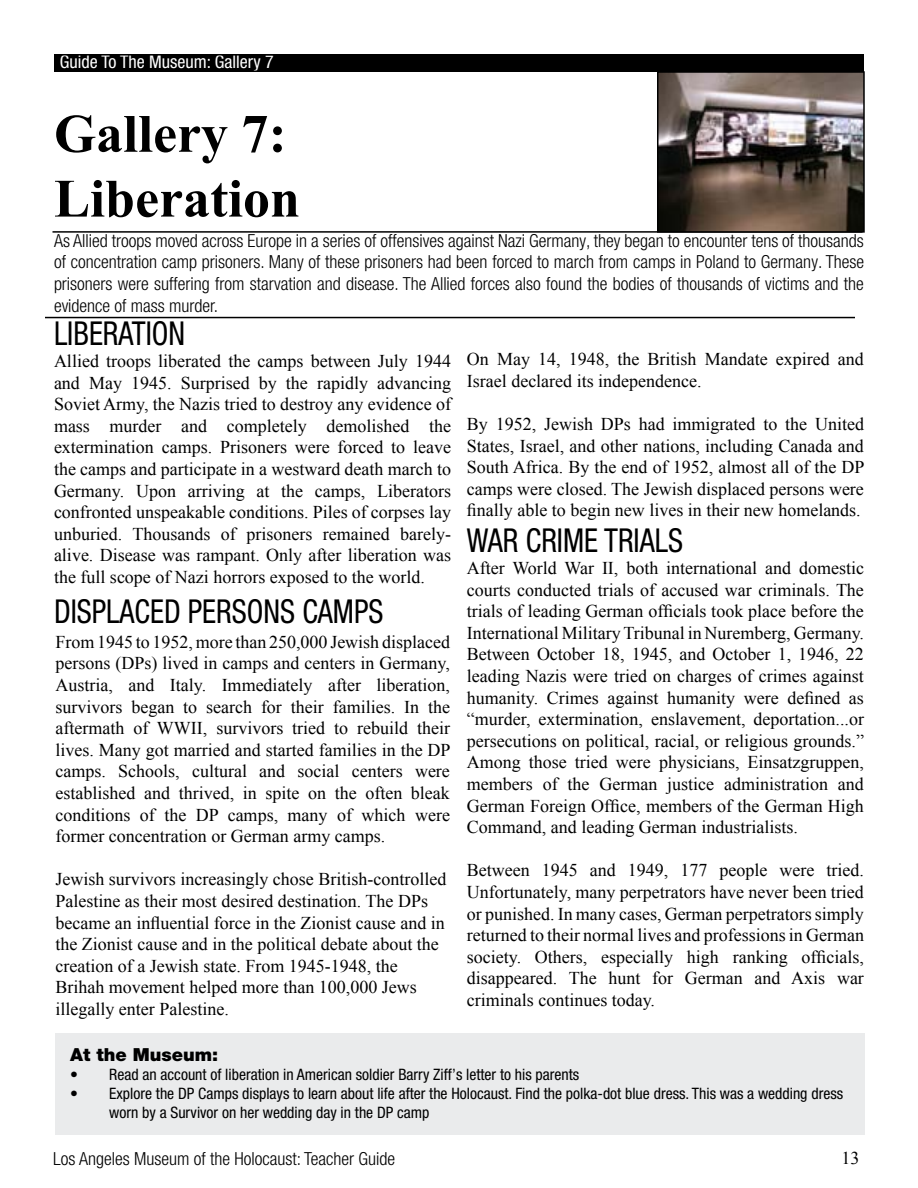
<style>
.page{position:relative;width:918px;height:1188px;background:#fff}
.page>*{position:absolute;margin:0;border:0;box-sizing:border-box;transform-origin:0 0}
.t1{font:700 54px/64.8px "Times New Roman";color:#000}
.t2{font:condensed 33px "Helvetica Neue LT Pro";color:#000;scale:.91 1}
.t3{font:18px/21.6px "Times New Roman";color:#000;text-align:justify}
.t4{font:300 condensed 18px/21.6px "Helvetica Neue LT Pro";color:#000;text-align:justify}
.t5{font:condensed 18px "Helvetica Neue LT Pro";color:#fff}
.t6{font:900 18px "Helvetica Neue LT Pro";color:#000}
.t7{font:condensed 15.75px/18.9px "Helvetica Neue LT Pro";color:#000}
</style>
<div class="page">
<hr style="left:52px;top:231px;width:810px;height:2px;background:#000">
<div style="left:55px;top:55px;width:808px;height:16px;background:#000"></div>
<div style="left:54px;top:54px;width:810px;height:18px;border:2px solid #000"></div>
<hr style="left:45px;top:317px;width:810px;height:1px;background:#000">
<img style="left:660px;top:74px;width:202px;height:156px">
<div style="left:657px;top:71px;width:208px;height:162px;border:2px solid #000"></div>
<div style="left:55px;top:1033px;width:810px;height:102px;background:#eaebec"></div>
<p class="t5" style="left:60px;top:51px;width:215px">Guide To The Museum: Gallery 7</p>
<h1 class="t1" style="left:54px;top:100px;width:248px">Gallery 7:<br>Liberation</h1>
<p class="t4" style="left:54px;top:230px;width:812px">As Allied troops moved across Europe in a series of offensives against Nazi Germany, they began to encounter tens of thousands of concentration camp prisoners. Many of these prisoners had been forced to march from camps in Poland to Germany. These prisoners were suffering from starvation and disease. The Allied forces also found the bodies of thousands of victims and the evidence of mass murder.</p>
<h2 class="t2" style="left:54px;top:314px;width:146px">LIBERATION</h2>
<p class="t3" style="left:54px;top:350px;width:399px">Allied troops liberated the camps between July 1944 and May 1945. Surprised by the rapidly advancing Soviet Army, the Nazis tried to destroy any evidence of mass murder and completely demolished the extermination camps. Prisoners were forced to leave the camps and participate in a westward death march to Germany. Upon arriving at the camps, Liberators confronted unspeakable conditions. Piles of corpses lay unburied. Thousands of prisoners remained barely&shy;alive. Disease was rampant. Only after liberation was the full scope of Nazi horrors exposed to the world.</p>
<h2 class="t2" style="left:54px;top:592px;width:16px">Displace</h2>
<h2 class="t2" style="left:164px;top:592px;width:188px">d Persons Camps</h2>
<p class="t3" style="left:55px;top:631px;width:397px">From 1945 to 1952, more than 250,000 Jewish displaced persons (DPs) lived in camps and centers in Germany, Austria, and Italy. Immediately after liberation, survivors began to search for their families. In the aftermath of WWII, survivors tried to rebuild their lives. Many got married and started families in the DP camps. Schools, cultural and social centers were established and thrived, in spite on the often bleak conditions of the DP camps, many of which were former concentration or German army camps.</p>
<p class="t3" style="left:55px;top:868px;width:392px;text-align:left">Jewish survivors increasingly chose British-controlled Palestine as their most desired destination. The DPs became an influential force in the Zionist cause and in the Zionist cause and in the political debate about the creation of a Jewish state. From 1945-1948, the Brihah movement helped more than 100,000 Jews illegally enter Palestine.</p>
<p class="t3" style="left:467px;top:348px;width:399px">On May 14, 1948, the British Mandate expired and<br>Israel declared its independence.</p>
<p class="t3" style="left:467px;top:413px;width:399px">By 1952, Jewish DPs had immigrated to the United States, Israel, and other nations, including Canada and South Africa. By the end of 1952, almost all of the DP camps were closed. The Jewish displaced persons were finally able to begin new lives in their new homelands.</p>
<h2 class="t2" style="left:467px;top:521px;width:95px">War Crime</h2>
<h2 class="t2" style="left:604px;top:521px;width:30px">Trials</h2>
<p class="t3" style="left:467px;top:557px;width:399px">After World War II, both international and domestic courts conducted trials of accused war criminals. The trials of leading German officials took place before the International Military Tribunal in Nuremberg, Germany.<br>Between October 18, 1945, and October 1, 1946, 22 leading Nazis were tried on charges of crimes against humanity. Crimes against humanity were defined as “murder, extermination, enslavement, deportation...or persecutions on political, racial, or religious grounds.” Among those tried were physicians, Einsatzgruppen, members of the German justice administration and German Foreign Office, members of the German High Command, and leading German industrialists.</p>
<p class="t3" style="left:467px;top:859px;width:399px">Between 1945 and 1949, 177 people were tried.<br>Unfortunately, many perpetrators have never been tried or punished. In many cases, German perpetrators simply returned to their normal lives and professions in German society. Others, especially high ranking officials, disappeared. The hunt for German and Axis war criminals continues today.</p>
<p class="t6" style="left:70px;top:1044px;width:150px">At the Museum:</p>
<p class="t7" style="left:70px;top:1065px;width:510px">• Read an account of liberation in American soldier Barry Ziff’s letter to his parents</p>
<p class="t7" style="left:109px;top:1084px;width:735px;text-indent:-39px">• Explore the DP Camps displays to learn about life after the Holocaust. Find the polka-dot blue dress. This was a wedding dress worn by a Survivor on her wedding day in the DP camp</p>
<p class="t4" style="left:53px;top:1148px;width:343px">Los Angeles Museum of the Holocaust: Teacher Guide</p>
<p class="t3" style="left:841px;top:1147px;width:19px">13</p>
</div>
